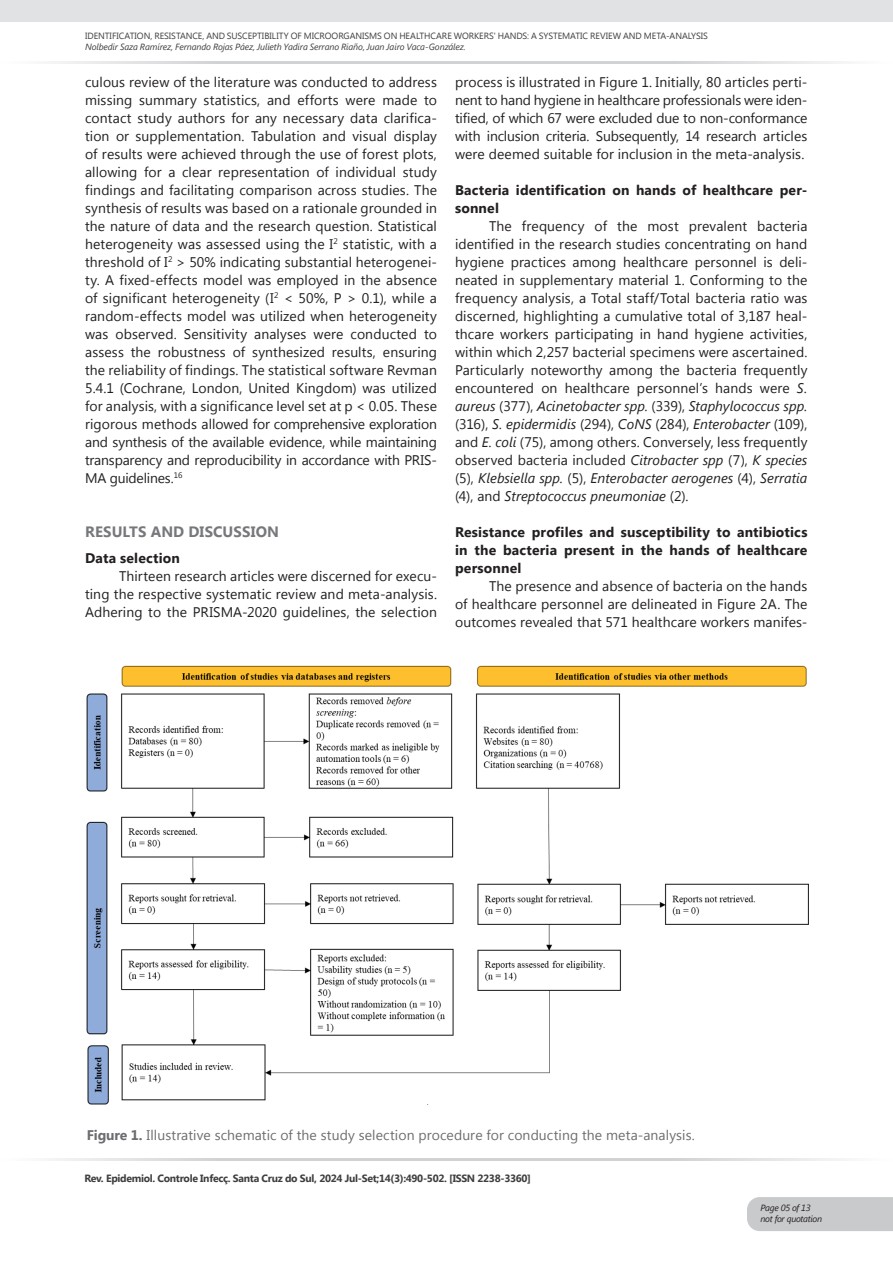
<style>
.page{position:relative;width:893px;height:1263px;background:#fff}
.page>*{position:absolute;margin:0;border:0;box-sizing:border-box;transform-origin:0 0}
.SESSAO{font:700 15px "Segoe UI";letter-spacing:.005em;color:#76787b}
.texto_ok{font:13.95px/18px "Segoe UI";letter-spacing:.005em;color:#231f20;text-align:justify}
.texto_ok-2{font:700 13.95px/18px "Segoe UI";letter-spacing:.015em;color:#231f20}
.TABELA{font:13.95px "Segoe UI";letter-spacing:.01em;color:#6c6d70}
.t1{font:700 10.5px "Segoe UI";letter-spacing:-.03em;color:#3e3e3f}
.t2{font:9px "Segoe UI";letter-spacing:-.005em;color:#3e3e3f}
.t3{font:italic 9px "Segoe UI";letter-spacing:-.01em;color:#3e3e3f}
.t4{font:italic 9px "Segoe UI";letter-spacing:-.03em;color:#231f20}
.s1{font-style:italic}
.s2{font-weight:700}
</style>
<div class="page">
<hr style="left:0;top:61px;width:447px;height:3px;background:#d1d2d4">
<hr style="left:446px;top:61px;width:447px;height:3px;background:#d1d2d4">
<div style="left:0;top:0;width:893px;height:21px;background:#e1e2e4"></div>
<div style="left:747px;top:1197px;width:146px;height:34px;background:#c9cacc"></div>
<hr style="left:0;top:1158px;width:446px;height:3px;background:#d1d2d4">
<hr style="left:446px;top:1158px;width:446px;height:3px;background:#d1d2d4">
<img style="left:86px;top:665px;width:723px;height:439px">
<p class="t2" style="left:85px;top:29px;width:624px">IDENTIFICATION, RESISTANCE, AND SUSCEPTIBILITY OF MICROORGANISMS ON HEALTHCARE WORKERS' HANDS: A SYSTEMATIC REVIEW AND META-ANALYSIS</p>
<p class="t3" style="left:85px;top:40px;width:382px">Nolbedir Saza Ramírez, Fernando Rojas Páez, Julieth Yadira Serrano Riaño, Juan Jairo Vaca-González.</p>
<p class="texto_ok" style="left:85px;top:72px;width:353px">culous review of the literature was conducted to address missing summary statistics, and efforts were made to contact study authors for any necessary data clarifica&shy;tion or supplementation. Tabulation and visual display of results were achieved through the use of forest plots, allowing for a clear representation of individual study findings and facilitating comparison across studies. The synthesis of results was based on a rationale grounded in the nature of data and the research question. Statistical heterogeneity was assessed using the I<sup>2</sup> statistic, with a threshold of I<sup>2</sup> &gt; 50% indicating substantial heterogenei&shy;ty. A fixed-effects model was employed in the absence of significant heterogeneity (I<sup>2</sup> &lt; 50%, P &gt; 0.1), while a random-effects model was utilized when heterogeneity was observed. Sensitivity analyses were conducted to assess the robustness of synthesized results, ensuring the reliability of findings. The statistical software Revman 5.4.1 (Cochrane, London, United Kingdom) was utilized for analysis, with a significance level set at p &lt; 0.05. These rigorous methods allowed for comprehensive exploration and synthesis of the available evidence, while maintaining transparency and reproducibility in accordance with PRIS-MA guidelines.<sup>16</sup></p>
<p class="SESSAO" style="left:85px;top:521px;width:195px">RESULTS AND DISCUSSION</p>
<p class="texto_ok-2" style="left:85px;top:548px;width:96px">Data selection</p>
<p class="texto_ok" style="left:85px;top:567px;width:353px;text-indent:34px">Thirteen research articles were discerned for execu&shy;ting the respective systematic review and meta-analysis.<br>Adhering to the PRISMA-2020 guidelines, the selection</p>
<p class="texto_ok" style="left:455px;top:72px;width:354px">process is illustrated in Figure 1. Initially, 80 articles perti&shy;nent to hand hygiene in healthcare professionals were iden&shy;tified, of which 67 were excluded due to non-conformance with inclusion criteria. Subsequently, 14 research articles were deemed suitable for inclusion in the meta-analysis.</p>
<p class="texto_ok-2" style="left:455px;top:180px;width:354px">Bacteria identification on hands of healthcare per&shy;sonnel</p>
<p class="texto_ok" style="left:455px;top:216px;width:354px;text-indent:34px">The frequency of the most prevalent bacteria identified in the research studies concentrating on hand hygiene practices among healthcare personnel is deli&shy;neated in supplementary material 1. Conforming to the frequency analysis, a Total staff/Total bacteria ratio was discerned, highlighting a cumulative total of 3,187 heal&shy;thcare workers participating in hand hygiene activities, within which 2,257 bacterial specimens were ascertained.<br>Particularly noteworthy among the bacteria frequently encountered on healthcare personnel’s hands were <span class="s1">S. aureus</span> (377), <span class="s1">Acinetobacter spp.</span> (339), <span class="s1">Staphylococcus spp. </span>(316), <span class="s1">S. epidermidis</span> (294), <span class="s1">CoNS</span> (284), <span class="s1">Enterobacter</span> (109), and <span class="s1">E. coli</span> (75), among others. Conversely, less frequently observed bacteria included <span class="s1">Citrobacter spp</span> (7), <span class="s1">K species </span>(5), <span class="s1">Klebsiella spp.</span> (5), <span class="s1">Enterobacter aerogenes</span> (4), <span class="s1">Serratia </span>(4), and <span class="s1">Streptococcus pneumoniae</span> (2).</p>
<p class="texto_ok-2" style="left:455px;top:522px;width:354px;text-align:justify">Resistance profiles and susceptibility to antibiotics in the bacteria present in the hands of healthcare personnel</p>
<p class="texto_ok" style="left:455px;top:576px;width:354px;text-indent:34px">The presence and absence of bacteria on the hands of healthcare personnel are delineated in Figure 2A. The outcomes revealed that 571 healthcare workers manifes-</p>
<p class="TABELA" style="left:87px;top:1125px;width:609px"><span class="s2">Figure 1.</span> Illustrative schematic of the study selection procedure for conducting the meta-analysis.</p>
<p class="t1" style="left:85px;top:1170px;width:448px">Rev. Epidemiol. Controle Infecç. Santa Cruz do Sul, 2024 Jul-Set;14(3):490-502. [ISSN 2238-3360]</p>
<p class="t4" style="left:760px;top:1201px;width:52px">Page 05 of 13</p>
<p class="t4" style="left:760px;top:1212px;width:63px">not for quotation</p>
</div>
